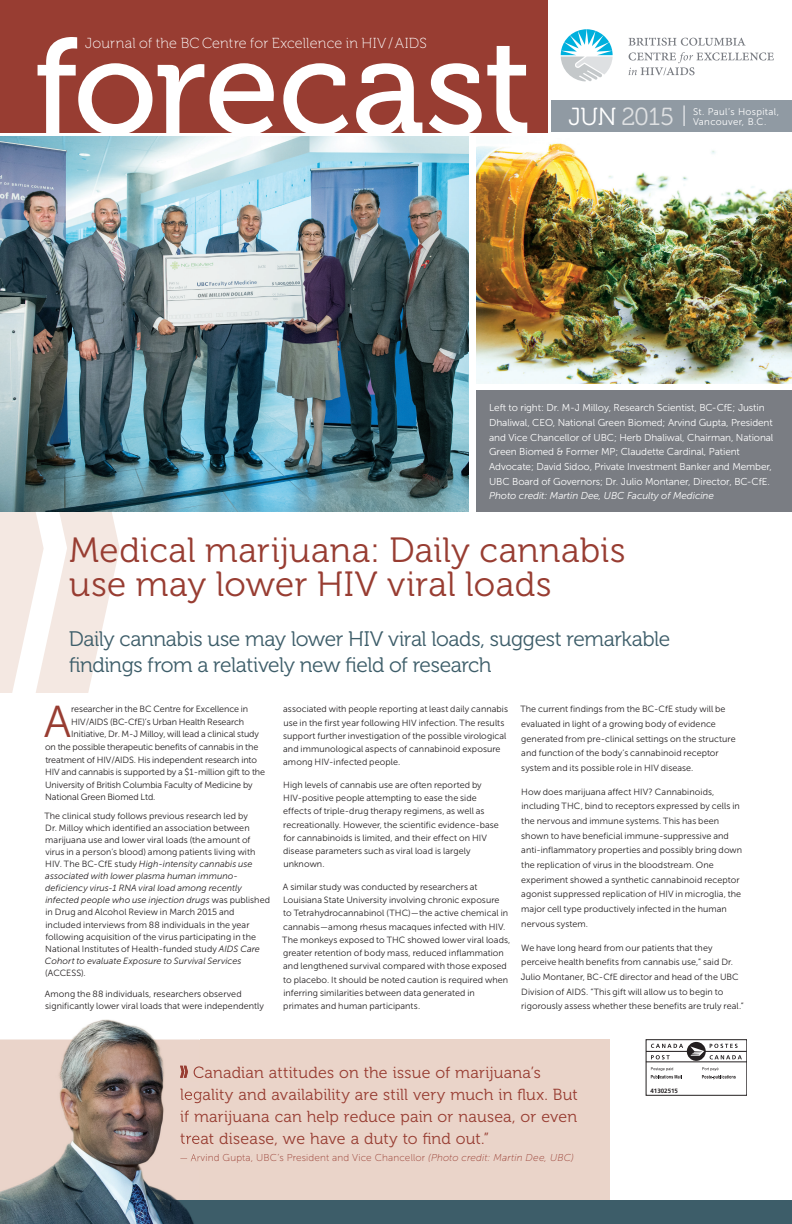
<style>
.page{position:relative;width:792px;height:1224px;background:#fff}
.page>*{position:absolute;margin:0;border:0;box-sizing:border-box;transform-origin:0 0}
.t1{font:136.2px "Museo 500";letter-spacing:-.02em;color:#fff}
.t2{font:44.6px "Museo Sans 300";color:#983d32}
.t3{font:35px/34px "Museo 300";letter-spacing:.01em;color:#983d32}
.t4{font:24.6px "Museo 300";letter-spacing:-.015em;color:#dee0e2}
.t5{font:21px/25.7px "Museo 300";letter-spacing:-.02em;color:#3d5d69}
.t6{font:16px/22px "Museo 300";letter-spacing:.01em;color:#983d32}
.t7{font:14.5px "Museo 100";letter-spacing:.015em;color:#fff}
.t8{font:10px/14.7px "Museo Sans 300";letter-spacing:-.01em;color:#fff}
.t9{font:10px "Museo Sans 100";letter-spacing:.015em;color:#983d32}
.t10{font:italic 10px "Museo Sans 300";letter-spacing:-.01em;color:#fff}
.t11{font:9.6px/10.5px "Museo Sans 300";letter-spacing:.035em;color:#fff}
.t12{font:9px/13.3px "Museo Sans 300";letter-spacing:.005em;color:#231f20}
.t13{font:700 6.2px "Frutiger";color:#231f20}
.s1{color:#fff}
.s2{font-style:italic}
</style>
<div class="page">
<div style="left:0;top:1040px;width:609px;height:177px;background:#ead4c9"></div>
<img style="left:476px;top:143px;width:316px;height:241px">
<svg style="left:0;top:512px;width:120px;height:181px"></svg>
<div style="left:0;top:1200px;width:792px;height:24px;background:#3d5d69"></div>
<svg style="left:648px;top:1042px;width:96px;height:19px"></svg>
<div style="left:646px;top:1040px;width:100px;height:23px;border:1px solid #fff"></div>
<hr style="left:646px;top:1051px;width:101px;height:1px;background:#231f20">
<svg style="left:687px;top:1042px;width:19px;height:19px"></svg>
<svg style="left:690px;top:1046px;width:14px;height:10px"></svg>
<svg style="left:710px;top:1044px;width:28px;height:4px"></svg>
<svg style="left:710px;top:1055px;width:32px;height:4px"></svg>
<svg style="left:651px;top:1044px;width:32px;height:4px"></svg>
<svg style="left:651px;top:1055px;width:19px;height:4px"></svg>
<hr style="left:646px;top:1062px;width:101px;height:1px;background:#231f20">
<svg style="left:651px;top:1067px;width:31px;height:12px"></svg>
<svg style="left:702px;top:1067px;width:34px;height:12px"></svg>
<svg style="left:561px;top:29px;width:52px;height:52px"></svg>
<svg style="left:629px;top:38px;width:117px;height:8px"></svg>
<svg style="left:629px;top:52px;width:145px;height:23px"></svg>
<div style="left:0;top:0;width:547px;height:132px;background:#983d32"></div>
<div style="left:552px;top:100px;width:240px;height:32px;background:#909aa3"></div>
<svg style="left:684px;top:105px;width:1px;height:21px"></svg>
<img style="left:0;top:1019px;width:200px;height:205px">
<svg style="left:180px;top:1066px;width:8px;height:12px"></svg>
<img style="left:188px;top:1066px;width:12px;height:15px">
<img style="left:180px;top:1089px;width:20px;height:14px">
<img style="left:180px;top:1111px;width:20px;height:14px">
<img style="left:180px;top:1132px;width:20px;height:15px">
<img style="left:180px;top:1154px;width:20px;height:9px">
<div style="left:476px;top:391px;width:316px;height:121px;background:#7a7d83"></div>
<img style="left:0;top:136px;width:469px;height:376px">
<h1 class="t1" style="left:35px;top:12px;width:499px">forecast</h1>
<h3 class="t7" style="left:85px;top:35px;width:343px">Journal of the BC Centre for Excellence in HIV/AIDS</h3>
<h3 class="t4" style="left:568px;top:103px;width:107px"><span class="s1">JUN</span> 2015</h3>
<p class="t11" style="left:693px;top:106px;width:88px">St. Paul’s Hospital,<br>Vancouver, B.C.</p>
<p class="t8" style="left:489px;top:401px;width:286px">Left to right: Dr. M-J Milloy, Research Scientist, BC-CfE; Justin Dhaliwal, CEO, National Green Biomed; Arvind Gupta, President and Vice Chancellor of UBC; Herb Dhaliwal, Chairman, National Green Biomed &amp; Former MP; Claudette Cardinal, Patient Advocate; David Sidoo, Private Investment Banker and Member, UBC Board of Governors; Dr. Julio Montaner, Director, BC-CfE.</p>
<p class="t10" style="left:489px;top:491px;width:226px">Photo credit: Martin Dee, UBC Faculty of Medicine</p>
<h3 class="t3" style="left:69px;top:534px;width:558px">Medical marijuana: Daily cannabis use may lower HIV viral loads</h3>
<h3 class="t5" style="left:69px;top:627px;width:603px">Daily cannabis use may lower HIV viral loads, suggest remarkable findings from a relatively new field of research</h3>
<h2 class="t2" style="left:44px;top:698px;width:29px">A</h2>
<p class="t12" style="left:71px;top:703px;width:179px">researcher in the BC Centre for Excellence in</p>
<p class="t12" style="left:71px;top:715px;width:175px">HIV/AIDS (BC-CfE)’s Urban Health Research</p>
<p class="t12" style="left:71px;top:728px;width:189px">Initiative, Dr. M-J Milloy, will lead a clinical study</p>
<p class="t12" style="left:45px;top:740px;width:215px">on the possible therapeutic benefits of cannabis in the</p>
<p class="t12" style="left:45px;top:753px;width:213px">treatment of HIV/AIDS. His independent research into</p>
<p class="t12" style="left:45px;top:766px;width:221px">HIV and cannabis is supported by a $1-million gift to the</p>
<p class="t12" style="left:45px;top:778px;width:209px">University of British Columbia Faculty of Medicine by</p>
<p class="t12" style="left:45px;top:791px;width:112px">National Green Biomed Ltd.</p>
<p class="t12" style="left:44px;top:809px;width:227px;line-height:12.1px">The clinical study follows previous research led by<br>Dr. Milloy which identified an association between marijuana use and lower viral loads (the amount of virus in a person’s blood) among patients living with HIV. The BC-CfE study <span class="s2">High-intensity cannabis use associated with lower plasma human immuno&shy;deficiency virus-1 RNA viral load among recently infected people who use injection drugs</span> was published in Drug and Alcohol Review in March 2015 and included interviews from 88 individuals in the year following acquisition of the virus participating in the National Institutes of Health-funded study <span class="s2">AIDS Care Cohort to evaluate Exposure to Survival Services</span></p>
<p class="t12" style="left:45px;top:966px;width:42px">(ACCESS).</p>
<p class="t12" style="left:45px;top:988px;width:221px;line-height:12.1px">Among the 88 individuals, researchers observed significantly lower viral loads that were independently</p>
<p class="t12" style="left:283px;top:703px;width:226px">associated with people reporting at least daily cannabis use in the first year following HIV infection. The results support further investigation of the possible virological and immunological aspects of cannabinoid exposure among HIV-infected people.</p>
<p class="t12" style="left:283px;top:778px;width:217px">High levels of cannabis use are often reported by HIV-positive people attempting to ease the side effects of triple-drug therapy regimens, as well as recreationally. However, the scientific evidence-base for cannabinoids is limited, and their effect on HIV disease parameters such as viral load is largely unknown.</p>
<p class="t12" style="left:282px;top:880px;width:230px">A similar study was conducted by researchers at Louisiana State University involving chronic exposure<br>to Tetrahydrocannabinol (THC) — the active chemical in cannabis — among rhesus macaques infected with HIV.<br>The monkeys exposed to THC showed lower viral loads, greater retention of body mass, reduced inflammation and lengthened survival compared with those exposed to placebo. It should be noted caution is required when inferring similarities between data generated in primates and human participants.</p>
<p class="t12" style="left:520px;top:702px;width:217px;line-height:14.7px">The current findings from the BC-CfE study will be evaluated in light of a growing body of evidence generated from pre-clinical settings on the structure and function of the body’s cannabinoid receptor system and its possible role in HIV disease.</p>
<p class="t12" style="left:521px;top:784px;width:223px;line-height:14.7px">How does marijuana affect HIV? Cannabinoids, including THC, bind to receptors expressed by cells in the nervous and immune systems. This has been shown to have beneficial immune-suppressive and anti-inflammatory properties and possibly bring down the replication of virus in the bloodstream. One experiment showed a synthetic cannabinoid receptor agonist suppressed replication of HIV in microglia, the major cell type productively infected in the human nervous system.</p>
<p class="t12" style="left:521px;top:940px;width:225px;line-height:14.7px">We have long heard from our patients that they perceive health benefits from cannabis use,” said Dr.<br>Julio Montaner, BC-CfE director and head of the UBC Division of AIDS. “This gift will allow us to begin to rigorously assess whether these benefits are truly real.”</p>
<h3 class="t6" style="left:180px;top:1062px;width:399px;text-indent:13px">Canadian attitudes on the issue of marijuana’s legality and availability are still very much in flux. But if marijuana can help reduce pain or nausea, or even treat disease, we have a duty to find out.”</h3>
<p class="t9" style="left:180px;top:1153px;width:395px">— Arvind Gupta, UBC’s President and Vice Chancellor <span class="s2">(Photo credit: Martin Dee, UBC)</span></p>
<p class="t13" style="left:650px;top:1087px;width:29px">41302515</p>
</div>
